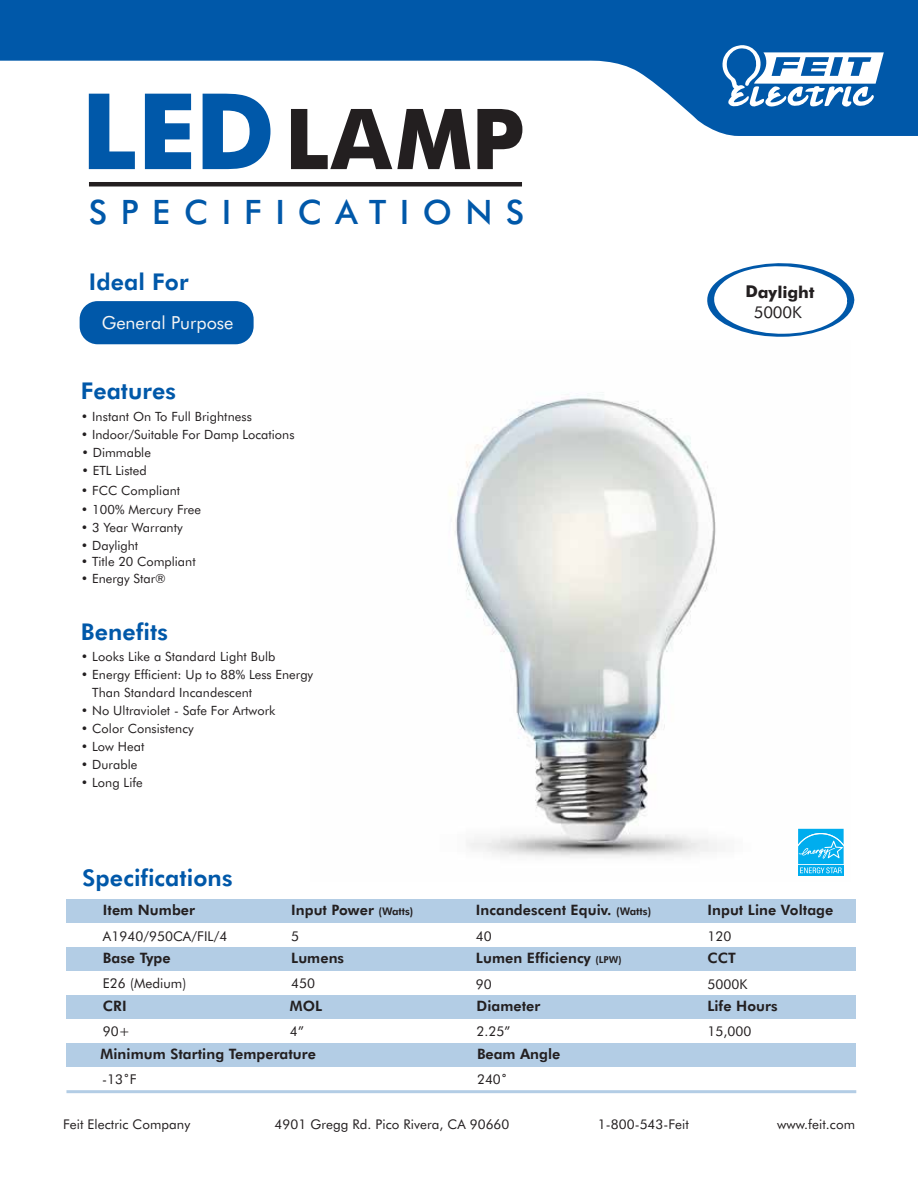
<style>
.page{position:relative;width:918px;height:1190px;background:#fff}
.page>*{position:absolute;margin:0;border:0;box-sizing:border-box;transform-origin:0 0}
.t1{font:700 84px "Futura BT";color:#231f20}
.t2{font:500 33.6px "Futura BT";letter-spacing:.4em;color:#0058a9}
.t3{font:800 23.1px "Futura BT";letter-spacing:.005em;color:#0058a9}
.t4{font:18px "Futura BT";color:#f5f5f5}
.t5{font:700 16.35px "Futura BT";letter-spacing:-.01em;color:#231f20}
.t6{font:16.35px "Futura BT";letter-spacing:-.01em;color:#231f20}
.t7{font:800 14.4px "Futura BT";letter-spacing:.005em;color:#231f20}
.t8{font:13.5px "Futura BT";letter-spacing:.005em;color:#231f20}
.t9{font:13.35px "Futura BT";letter-spacing:.005em;color:#231f20}
.t10{font:12.75px/18px "Futura BT";letter-spacing:.005em;color:#231f20}
.s1{font-size:105.45px;color:#0058a9}
.s2{font-size:10.5px}
.s3{font-size:9.6px}
</style>
<div class="page">
<img style="left:449px;top:395px;width:268px;height:463px">
<hr style="left:66px;top:1089px;width:790px;height:3px;background:#0058a9">
<div style="left:66px;top:898px;width:790px;height:24px;background:#b3cde5"></div>
<div style="left:66px;top:946px;width:790px;height:24px;background:#b3cde5"></div>
<div style="left:66px;top:994px;width:790px;height:24px;background:#b3cde5"></div>
<div style="left:66px;top:1042px;width:790px;height:24px;background:#b3cde5"></div>
<div style="left:80px;top:301px;width:174px;height:43px;background:#0058a9;border-radius:18px"></div>
<hr style="left:89px;top:182px;width:433px;height:4px;background:#231f20">
<svg style="left:707px;top:263px;width:147px;height:74px"></svg>
<svg style="left:0;top:0;width:918px;height:136px;fill:#0058a9"></svg>
<svg style="left:721px;top:45px;width:163px;height:63px"></svg>
<svg style="left:798px;top:875px;width:46px;height:1px"></svg>
<svg style="left:798px;top:873px;width:46px;height:2px"></svg>
<svg style="left:798px;top:828px;width:46px;height:45px;background:#30bcf1"></svg>
<h1 class="t1" style="left:81px;top:88px;width:445px"><span class="s1">LED</span>LAMP</h1>
<h2 class="t2" style="left:89px;top:191px;width:437px">SPECIFICATIONS</h2>
<h3 class="t3" style="left:89px;top:268px;width:101px">Ideal For</h3>
<h3 class="t4" style="left:102px;top:312px;width:133px">General Purpose</h3>
<h3 class="t3" style="left:81px;top:377px;width:97px">Features</h3>
<p class="t10" style="left:81px;top:407px;width:173px">• Instant On To Full Brightness</p>
<p class="t10" style="left:81px;top:425px;width:215px">• Indoor/Suitable For Damp Locations</p>
<p class="t10" style="left:81px;top:443px;width:71px">• Dimmable</p>
<p class="t10" style="left:81px;top:461px;width:67px">• ETL Listed</p>
<p class="t10" style="left:81px;top:481px;width:101px">• FCC Compliant</p>
<p class="t10" style="left:81px;top:500px;width:122px">• 100% Mercury Free</p>
<p class="t10" style="left:81px;top:518px;width:104px">• 3 Year Warranty</p>
<p class="t10" style="left:81px;top:536px;width:59px">• Daylight</p>
<p class="t10" style="left:81px;top:552px;width:116px">• Title 20 Compliant</p>
<p class="t10" style="left:81px;top:569px;width:86px">• Energy Star®</p>
<h3 class="t3" style="left:81px;top:618px;width:89px">Benefits</h3>
<p class="t10" style="left:81px;top:647px;width:196px">• Looks Like a Standard Light Bulb</p>
<p class="t10" style="left:92px;top:665px;width:222px;text-indent:-11px">• Energy Efficient: Up to 88% Less Energy<br>Than Standard Incandescent</p>
<p class="t10" style="left:81px;top:701px;width:196px">• No Ultraviolet - Safe For Artwork</p>
<p class="t10" style="left:81px;top:719px;width:114px">• Color Consistency</p>
<p class="t10" style="left:81px;top:737px;width:65px">• Low Heat</p>
<p class="t10" style="left:81px;top:755px;width:58px">• Durable</p>
<p class="t10" style="left:81px;top:773px;width:64px">• Long Life</p>
<h3 class="t3" style="left:82px;top:863px;width:152px">Specifications</h3>
<p class="t7" style="left:103px;top:901px;width:94px">Item Number</p>
<p class="t8" style="left:103px;top:927px;width:126px">A1940/950CA/FIL/4</p>
<p class="t7" style="left:291px;top:901px;width:124px">Input Power <span class="s2">(Watts)</span></p>
<p class="t8" style="left:291px;top:927px;width:9px">5</p>
<p class="t7" style="left:476px;top:901px;width:177px">Incandescent Equiv. <span class="s2">(Watts)</span></p>
<p class="t8" style="left:476px;top:927px;width:17px">40</p>
<p class="t5" style="left:745px;top:282px;width:71px">Daylight</p>
<p class="t6" style="left:754px;top:302px;width:50px">5000K</p>
<p class="t7" style="left:708px;top:901px;width:127px">Input Line Voltage</p>
<p class="t8" style="left:708px;top:927px;width:26px">120</p>
<p class="t7" style="left:103px;top:949px;width:69px">Base Type</p>
<p class="t7" style="left:291px;top:949px;width:54px">Lumens</p>
<p class="t7" style="left:476px;top:949px;width:147px">Lumen Efficiency <span class="s3">(LPW)</span></p>
<p class="t7" style="left:708px;top:949px;width:30px">CCT</p>
<p class="t8" style="left:103px;top:975px;width:85px">E26 (Medium)</p>
<p class="t8" style="left:708px;top:975px;width:42px">5000K</p>
<p class="t8" style="left:291px;top:975px;width:25px">450</p>
<p class="t8" style="left:476px;top:975px;width:17px">90</p>
<p class="t7" style="left:103px;top:996px;width:25px">CRI</p>
<p class="t7" style="left:477px;top:996px;width:65px">Diameter</p>
<p class="t7" style="left:707px;top:996px;width:72px">Life Hours</p>
<p class="t8" style="left:707px;top:1022px;width:46px">15,000</p>
<p class="t7" style="left:290px;top:996px;width:34px">MOL</p>
<p class="t7" style="left:101px;top:1044px;width:217px">Minimum Starting Temperature</p>
<p class="t8" style="left:290px;top:1022px;width:15px">4”</p>
<p class="t8" style="left:477px;top:1022px;width:35px">2.25”</p>
<p class="t7" style="left:477px;top:1044px;width:85px">Beam Angle</p>
<p class="t8" style="left:477px;top:1070px;width:32px">240˚</p>
<p class="t8" style="left:103px;top:1022px;width:29px">90+</p>
<p class="t8" style="left:102px;top:1070px;width:36px">-13˚F</p>
<p class="t9" style="left:63px;top:1115px;width:129px">Feit Electric Company</p>
<p class="t9" style="left:275px;top:1115px;width:236px">4901 Gregg Rd. Pico Rivera, CA 90660</p>
<p class="t9" style="left:598px;top:1115px;width:92px">1-800-543-Feit</p>
<p class="t9" style="left:777px;top:1115px;width:79px">www.feit.com</p>
</div>
